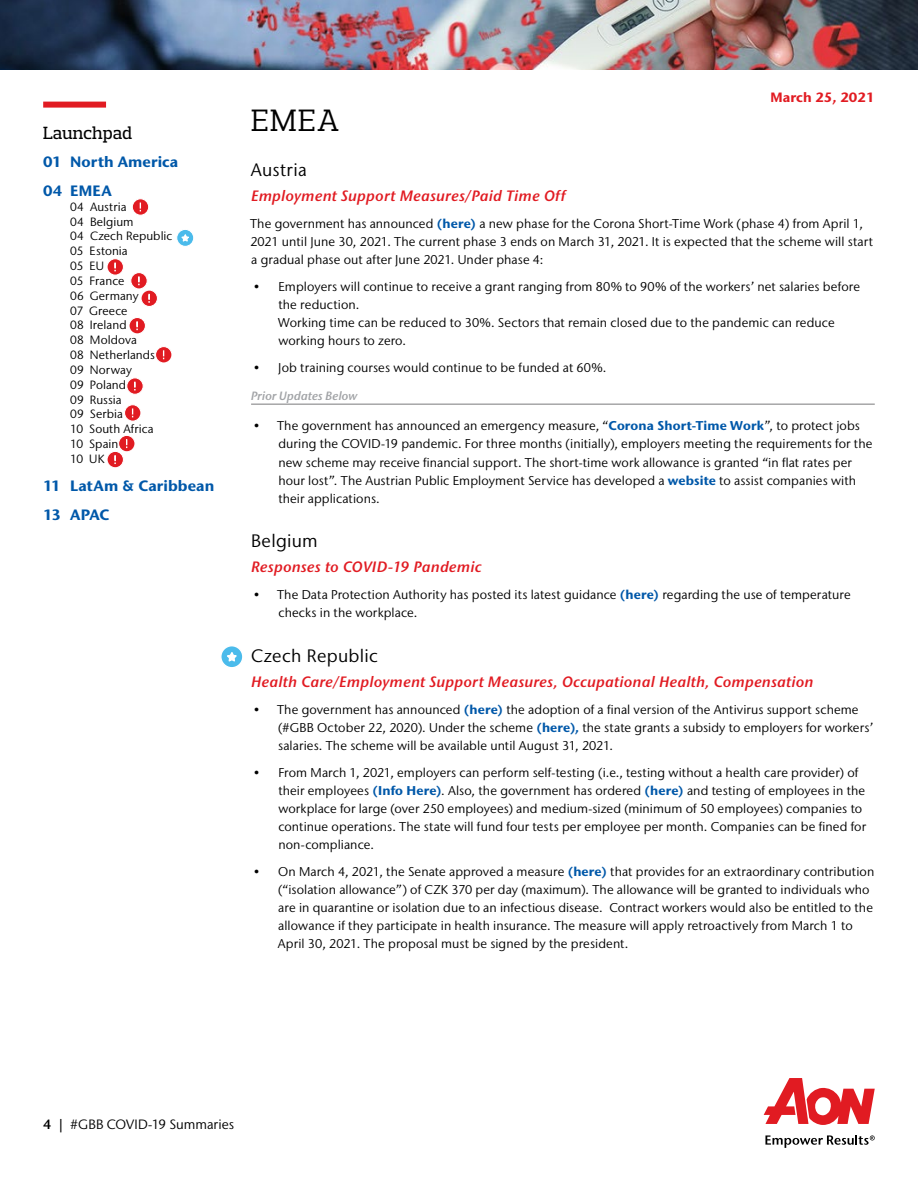
<style>
.page{position:relative;width:918px;height:1188px;background:#fff}
.page>*{position:absolute;margin:0;border:0;box-sizing:border-box;transform-origin:0 0}
.t1{font:31.5px "Prelo Slab";color:#000}
.t2{font:18px "Stone Sans IIITC Pro";letter-spacing:.015em;color:#000}
.t3{font:500 18px "Prelo Slab";letter-spacing:-.005em;color:#000}
.t4{font:italic 600 15px "Stone Sans IIITC Pro";letter-spacing:.03em;color:#e11b22}
.t5{font:700 15px/28.3px "Stone Sans IIITC Pro";letter-spacing:.005em;color:#0058a9}
.t6{font:13.5px "Stone Sans IIITC Pro";color:#000}
.t7{font:700 13.5px "Stone Sans IIITC Pro";color:#e11b22}
.t8{font:12.75px/18px "Stone Sans IIITC Pro";letter-spacing:.01em;color:#000}
.t9{font:12px/14.9px "Stone Sans IIITC Pro";letter-spacing:.005em;color:#000}
.t10{font:italic 600 12px "Stone Sans IIITC Pro";letter-spacing:.01em;color:#a2a4a7}
.s1{font-weight:700;color:#0058a9}
.s2{font-weight:600}
</style>
<div class="page">
<svg style="left:764px;top:1078px;width:111px;height:47px"></svg>
<svg style="left:765px;top:1135px;width:110px;height:13px"></svg>
<img style="left:0;top:0;width:918px;height:69px">
<div style="left:43px;top:102px;width:63px;height:6px;background:#e11b22"></div>
<hr style="left:251px;top:403px;width:624px;height:2px;background:#4d4d4f">
<div style="left:132px;top:199px;width:17px;height:16px;background:#e11b22;border-radius:50%"></div>
<div style="left:132px;top:198px;width:17px;height:18px;border:1px solid #fff;border-radius:50%"></div>
<svg style="left:139px;top:202px;width:2px;height:10px"></svg>
<svg style="left:131px;top:273px;width:16px;height:16px"></svg>
<div style="left:130px;top:272px;width:18px;height:18px;border:1px solid #fff;border-radius:50%"></div>
<svg style="left:138px;top:276px;width:2px;height:10px"></svg>
<div style="left:107px;top:259px;width:16px;height:16px;background:#e11b22;border-radius:50%"></div>
<div style="left:107px;top:258px;width:17px;height:18px;border:1px solid #fff;border-radius:50%"></div>
<svg style="left:114px;top:262px;width:2px;height:10px"></svg>
<div style="left:141px;top:290px;width:16px;height:16px;background:#e11b22;border-radius:50%"></div>
<div style="left:141px;top:290px;width:17px;height:17px;border:1px solid #fff;border-radius:50%"></div>
<svg style="left:148px;top:293px;width:2px;height:10px"></svg>
<div style="left:129px;top:318px;width:16px;height:16px;background:#e11b22;border-radius:50%"></div>
<div style="left:128px;top:317px;width:18px;height:17px;border:1px solid #fff;border-radius:50%"></div>
<svg style="left:136px;top:321px;width:2px;height:10px"></svg>
<div style="left:127px;top:378px;width:16px;height:16px;background:#e11b22;border-radius:50%"></div>
<div style="left:126px;top:377px;width:18px;height:18px;border:1px solid #fff;border-radius:50%"></div>
<svg style="left:134px;top:381px;width:2px;height:10px"></svg>
<div style="left:156px;top:347px;width:16px;height:16px;background:#e11b22;border-radius:50%"></div>
<div style="left:155px;top:346px;width:17px;height:18px;border:1px solid #fff;border-radius:50%"></div>
<svg style="left:162px;top:350px;width:3px;height:10px"></svg>
<div style="left:125px;top:405px;width:16px;height:16px;background:#e11b22;border-radius:50%"></div>
<div style="left:124px;top:404px;width:17px;height:18px;border:1px solid #fff;border-radius:50%"></div>
<svg style="left:131px;top:408px;width:3px;height:10px"></svg>
<div style="left:107px;top:451px;width:16px;height:17px;background:#e11b22;border-radius:50%"></div>
<div style="left:107px;top:451px;width:17px;height:17px;border:1px solid #fff;border-radius:50%"></div>
<svg style="left:114px;top:455px;width:2px;height:9px"></svg>
<div style="left:119px;top:435px;width:16px;height:17px;background:#e11b22;border-radius:50%"></div>
<div style="left:118px;top:435px;width:18px;height:17px;border:1px solid #fff;border-radius:50%"></div>
<svg style="left:126px;top:439px;width:2px;height:10px"></svg>
<svg style="left:177px;top:229px;width:17px;height:17px"></svg>
<div style="left:176px;top:229px;width:18px;height:18px;border:1px solid #fff;border-radius:50%"></div>
<svg style="left:180px;top:233px;width:11px;height:10px"></svg>
<svg style="left:221px;top:646px;width:22px;height:22px"></svg>
<div style="left:220px;top:645px;width:24px;height:23px;border:1px solid #fff;border-radius:50%"></div>
<svg style="left:225px;top:651px;width:14px;height:12px"></svg>
<h2 class="t3" style="left:43px;top:122px;width:91px">Launchpad</h2>
<p class="t5" style="left:43px;top:148px;width:137px">01 North America<br>04 EMEA</p>
<p class="t9" style="left:70px;top:199px;width:104px">04 Austria<br>04 Belgium<br>04 Czech Republic<br>05 Estonia<br>05 EU<br>05 France<br>06 Germany<br>07 Greece<br>08 Ireland<br>08 Moldova<br>08 Netherlands<br>09 Norway<br>09 Poland<br>09 Russia<br>09 Serbia<br>10 South Africa<br>10 Spain<br>10 UK</p>
<p class="t5" style="left:43px;top:472px;width:173px">11 LatAm &amp; Caribbean<br>13 APAC</p>
<p class="t7" style="left:771px;top:89px;width:106px">March 25, 2021</p>
<h1 class="t1" style="left:251px;top:101px;width:90px">EMEA</h1>
<h2 class="t2" style="left:251px;top:159px;width:57px">Austria</h2>
<p class="t4" style="left:251px;top:186px;width:316px">Employment Support Measures/Paid Time Off</p>
<p class="t8" style="left:250px;top:214px;width:625px">The government has announced <span class="s1">(here)</span> a new phase for the Corona Short-Time Work (phase 4) from April 1,<br>2021 until June 30, 2021. The current phase 3 ends on March 31, 2021. It is expected that the scheme will start a gradual phase out after June 2021. Under phase 4:</p>
<p class="t8" style="left:278px;top:277px;width:583px;text-indent:-25px">• Employers will continue to receive a grant ranging from 80% to 90% of the workers’ net salaries before the reduction.<br>Working time can be reduced to 30%. Sectors that remain closed due to the pandemic can reduce working hours to zero.</p>
<p class="t8" style="left:254px;top:358px;width:354px">• Job training courses would continue to be funded at 60%.</p>
<p class="t10" style="left:251px;top:388px;width:108px">Prior Updates Below</p>
<p class="t8" style="left:278px;top:417px;width:596px;text-indent:-25px">• The government has announced an emergency measure, “<span class="s1">Corona Short-Time Work</span>”, to protect jobs during the COVID-19 pandemic. For three months (initially), employers meeting the requirements for the new scheme may receive financial support. The short-time work allowance is granted “in flat rates per hour lost”. The Austrian Public Employment Service has developed a <span class="s1">website</span> to assist companies with their applications.</p>
<h2 class="t2" style="left:251px;top:530px;width:68px">Belgium</h2>
<p class="t4" style="left:251px;top:557px;width:232px">Responses to COVID-19 Pandemic</p>
<p class="t8" style="left:278px;top:586px;width:574px;text-indent:-25px">• The Data Protection Authority has posted its latest guidance <span class="s1">(here)</span> regarding the use of temperature checks in the workplace.</p>
<h2 class="t2" style="left:251px;top:645px;width:128px">Czech Republic</h2>
<p class="t4" style="left:251px;top:672px;width:564px">Health Care/Employment Support Measures, Occupational Health, Compensation</p>
<p class="t8" style="left:278px;top:700px;width:596px;text-indent:-25px">• The government has announced <span class="s1">(here)</span> the adoption of a final version of the Antivirus support scheme (#GBB October 22, 2020). Under the scheme <span class="s1">(here),</span> the state grants a subsidy to employers for workers’ salaries. The scheme will be available until August 31, 2021.</p>
<p class="t8" style="left:278px;top:763px;width:589px;text-indent:-25px">• From March 1, 2021, employers can perform self-testing (i.e., testing without a health care provider) of their employees <span class="s1">(Info Here)</span>. Also, the government has ordered <span class="s1">(here)</span> and testing of employees in the workplace for large (over 250 employees) and medium-sized (minimum of 50 employees) companies to continue operations. The state will fund four tests per employee per month. Companies can be fined for non-compliance.</p>
<p class="t8" style="left:278px;top:862px;width:598px;text-indent:-24px">• On March 4, 2021, the Senate approved a measure <span class="s1">(here)</span> that provides for an extraordinary contribution (“isolation allowance”) of CZK 370 per day (maximum). The allowance will be granted to individuals who are in quarantine or isolation due to an infectious disease. Contract workers would also be entitled to the allowance if they participate in health insurance. The measure will apply retroactively from March 1 to April 30, 2021. The proposal must be signed by the president.</p>
<p class="t6" style="left:43px;top:1116px;width:193px"><span class="s2">4 |</span> #GBB COVID-19 Summaries</p>
</div>
